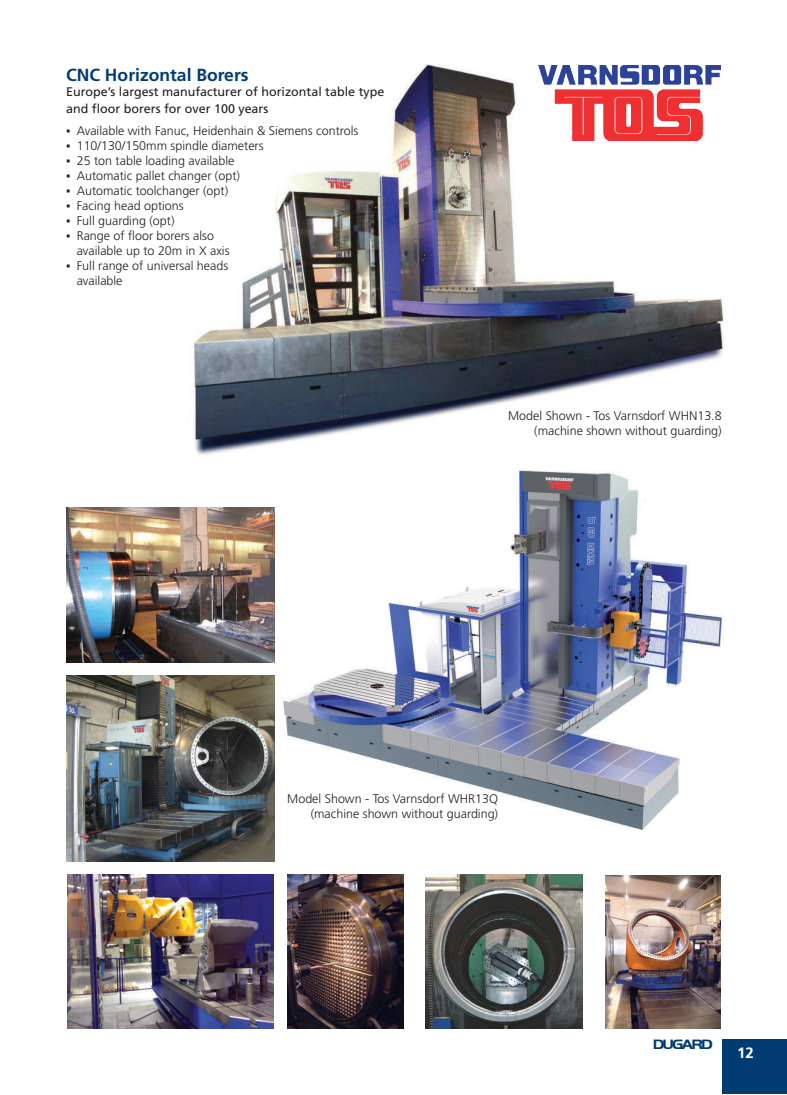
<style>
.page{position:relative;width:787px;height:1095px;background:#fff}
.page>*{position:absolute;margin:0;border:0;box-sizing:border-box;transform-origin:0 0}
.t1{font:700 17.5px "Frutiger CE";color:#003c71}
.t2{font:700 15px "Frutiger CE";color:#fff}
.t3{font:700 14.12px "Handel Got D";letter-spacing:-.12em;color:#003c71;scale:1.16 1}
.t4{font:300 12.5px/15px "Frutiger CE";color:#231f20}
.t5{font:12.5px/16.5px "Frutiger CE";color:#231f20}
.s1{font-family:"Calibri";font-weight:400}
</style>
<div class="page">
<div style="left:723px;top:1039px;width:64px;height:54px;background:#003c71"></div>
<img style="left:194px;top:64px;width:530px;height:391px">
<img style="left:538px;top:66px;width:182px;height:75px">
<img style="left:267px;top:470px;width:455px;height:370px">
<img style="left:67px;top:508px;width:207px;height:155px">
<img style="left:66px;top:675px;width:208px;height:186px">
<img style="left:68px;top:874px;width:205px;height:154px">
<img style="left:288px;top:874px;width:115px;height:154px">
<img style="left:426px;top:875px;width:156px;height:153px">
<img style="left:605px;top:875px;width:115px;height:154px">
<h1 class="t1" style="left:66px;top:65px;width:184px">CNC Horizontal Borers</h1>
<p class="t5" style="left:66px;top:84px;width:320px">Europe’s largest manufacturer of horizontal table type and floor borers for over 100 years</p>
<p class="t4" style="left:66px;top:123px;width:294px"><span class="s1">▪</span> Available with Fanuc, Heidenhain &amp; Siemens controls</p>
<p class="t4" style="left:66px;top:138px;width:199px"><span class="s1">▪</span> 110/130/150mm spindle diameters</p>
<p class="t4" style="left:66px;top:153px;width:170px"><span class="s1">▪</span> 25 ton table loading available</p>
<p class="t4" style="left:66px;top:168px;width:175px"><span class="s1">▪</span> Automatic pallet changer (opt)</p>
<p class="t4" style="left:66px;top:183px;width:164px"><span class="s1">▪</span> Automatic toolchanger (opt)</p>
<p class="t4" style="left:66px;top:198px;width:119px"><span class="s1">▪</span> Facing head options</p>
<p class="t4" style="left:66px;top:213px;width:110px"><span class="s1">▪</span> Full guarding (opt)</p>
<p class="t4" style="left:77px;top:228px;width:154px;text-indent:-11px"><span class="s1">▪</span> Range of floor borers also available up to 20m in X axis</p>
<p class="t4" style="left:77px;top:258px;width:153px;text-indent:-11px"><span class="s1">▪</span> Full range of universal heads available</p>
<p class="t4" style="left:508px;top:408px;width:215px;text-align:right">Model Shown - Tos Varnsdorf WHN13.8 (machine shown without guarding)</p>
<p class="t4" style="left:287px;top:791px;width:212px;text-align:right">Model Shown - Tos Varnsdorf WHR13Q (machine shown without guarding)</p>
<p class="t3" style="left:652px;top:1036px;width:53px">DUGARD</p>
<p class="t2" style="left:737px;top:1044px;width:18px">12</p>
</div>
